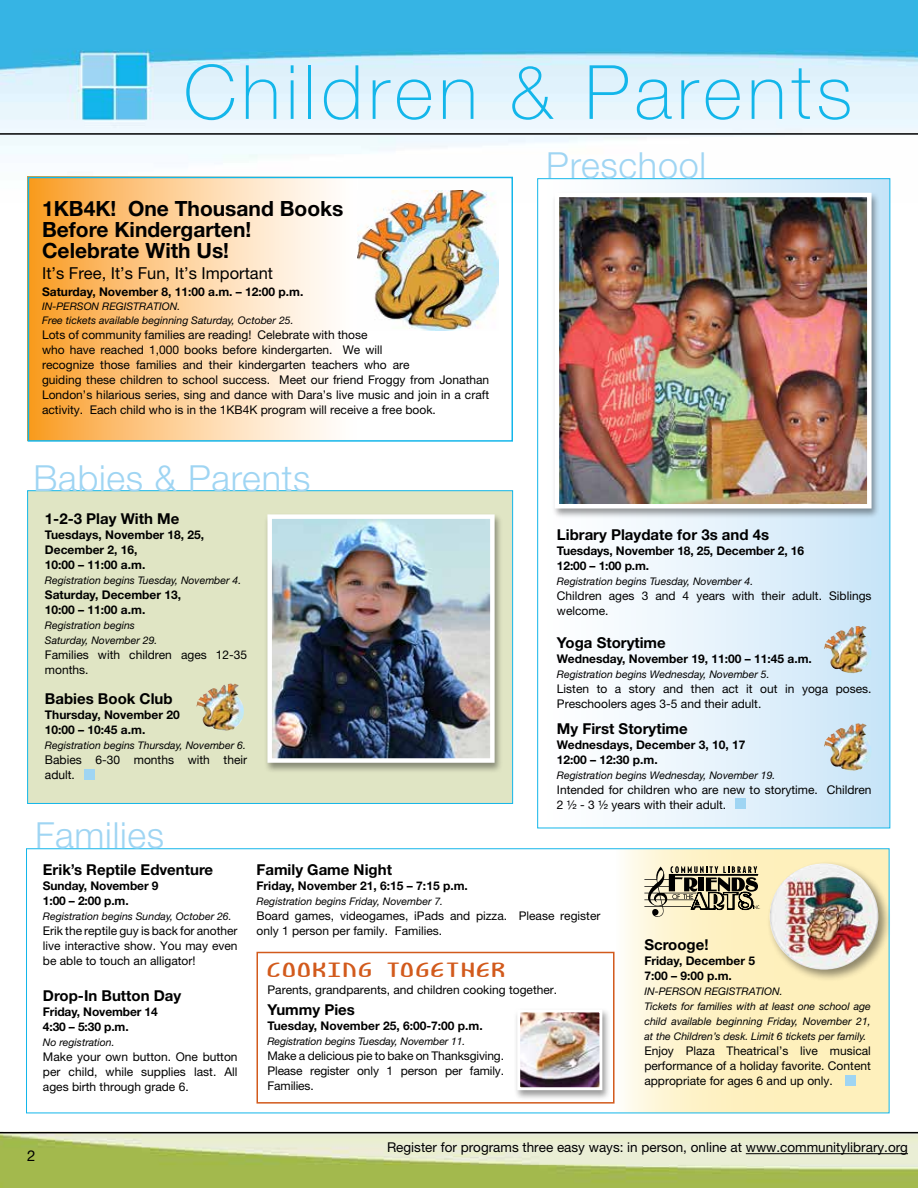
<style>
.page{position:relative;width:918px;height:1188px;background:#fff}
.page>*{position:absolute;margin:0;border:0;box-sizing:border-box;transform-origin:0 0}
.t1{font:100 75px "Helvetica Neue";letter-spacing:.07em;color:#13b6ea}
.t2{font:300 36px "Helvetica Neue";letter-spacing:.02em;color:#9fd5f3}
.t3{font:700 21px/21px "Helvetica Neue";color:#000}
.t4{font:21px "Bendable BRK";letter-spacing:.13em;color:#d25a1c}
.t5{font:16.5px "Helvetica Neue";color:#000}
.t6{font:700 15px "Helvetica Neue";color:#000}
.t7{font:15px "Helvetica Neue";color:#000}
.t8{font:13.5px "Helvetica Neue";color:#000}
.t9{font:12px/15px "Helvetica Neue";color:#000}
.t10{font:700 12px/15px "Helvetica Neue";color:#000}
.t11{font:12px/15px "Helvetica Neue";color:#000}
.t12{font:italic 10.5px/15px "Helvetica Neue";color:#000}
</style>
<div class="page">
<img style="left:0;top:1133px;width:918px;height:55px">
<img style="left:0;top:0;width:918px;height:202px">
<hr style="left:0;top:1132px;width:918px;height:1px;background:#000">
<hr style="left:0;top:133px;width:918px;height:2px;background:#000">
<hr style="left:746px;top:1153px;width:162px;height:1px;background:#000">
<div style="left:27px;top:490px;width:486px;height:314px;background:#e0e5c4;border:1px solid #13b6ea"></div>
<div style="left:85px;top:769px;width:10px;height:10px;background:#9fd5f3"></div>
<img style="left:196px;top:684px;width:48px;height:47px">
<svg style="left:625px;top:850px;width:263px;height:261px;background:#fdf2c7"></svg>
<div style="left:538px;top:179px;width:352px;height:649px;background:linear-gradient(to right,#fff,#c9e5f8)"></div>
<div style="left:736px;top:799px;width:10px;height:10px;background:#9fd5f3"></div>
<div style="left:514px;top:1008px;width:97px;height:93px;background:#000;opacity:.4"></div>
<img style="left:521px;top:1014px;width:77px;height:72px">
<div style="left:517px;top:1010px;width:85px;height:80px;border:3px solid #fff"></div>
<div style="left:264px;top:513px;width:239px;height:260px;background:#000;opacity:.4"></div>
<img style="left:272px;top:519px;width:218px;height:239px">
<div style="left:267px;top:514px;width:228px;height:249px;border:4px solid #fff"></div>
<div style="left:551px;top:191px;width:329px;height:328px;background:#000;opacity:.4"></div>
<img style="left:560px;top:198px;width:307px;height:306px">
<div style="left:555px;top:193px;width:317px;height:316px;border:4px solid #fff"></div>
<svg style="left:31px;top:180px;width:326px;height:259px;background:#fdd39e"></svg>
<img style="left:357px;top:190px;width:141px;height:141px">
<div style="left:28px;top:177px;width:485px;height:265px;border:2px solid #13b6ea"></div>
<div style="left:766px;top:860px;width:125px;height:123px;background:#000;opacity:.44"></div>
<img style="left:770px;top:863px;width:108px;height:107px">
<svg style="left:644px;top:866px;width:117px;height:51px;background:#a29b81"></svg>
<img style="left:824px;top:724px;width:48px;height:47px">
<img style="left:824px;top:626px;width:48px;height:47px">
<div style="left:846px;top:1075px;width:10px;height:10px;background:#9fd5f3"></div>
<div style="left:256px;top:952px;width:359px;height:152px;border:2px solid #d25a1c"></div>
<h1 class="t1" style="left:184px;top:49px;width:670px">Children &amp; Parents</h1>
<h3 class="t3" style="left:42px;top:198px;width:303px">1KB4K! One Thousand Books<br>Before Kindergarten!<br>Celebrate With Us!</h3>
<h3 class="t5" style="left:42px;top:263px;width:233px">It’s Free, It’s Fun, It’s Important</h3>
<p class="t10" style="left:42px;top:284px;width:263px">Saturday, November 8, 11:00 a.m. – 12:00 p.m.</p>
<p class="t12" style="left:42px;top:299px;width:253px;line-height:14.2px">IN-PERSON REGISTRATION.<br>Free tickets available beginning Saturday, October 25.</p>
<p class="t9" style="left:42px;top:327px;width:449px">Lots of community families are reading! Celebrate with those<br>who have reached 1,000 books before kindergarten. We will<br>recognize those families and their kindergarten teachers who are<br>guiding these children to school success. Meet our friend Froggy from Jonathan London’s hilarious series, sing and dance with Dara’s live music and join in a craft activity. Each child who is in the 1KB4K program will receive a free book.</p>
<h2 class="t2" style="left:34px;top:456px;width:278px">Babies &amp; Parents</h2>
<p class="t6" style="left:45px;top:510px;width:136px">1-2-3 Play With Me</p>
<p class="t10" style="left:45px;top:527px;width:161px">Tuesdays, November 18, 25,<br>December 2, 16,<br>10:00 – 11:00 a.m.</p>
<p class="t12" style="left:45px;top:573px;width:198px">Registration begins Tuesday, November 4.</p>
<p class="t10" style="left:45px;top:587px;width:138px">Saturday, December 13,<br>10:00 – 11:00 a.m.</p>
<p class="t12" style="left:45px;top:618px;width:114px">Registration begins<br>Saturday, November 29.</p>
<p class="t9" style="left:45px;top:647px;width:204px">Families with children ages 12-35 months.</p>
<p class="t6" style="left:45px;top:690px;width:129px">Babies Book Club</p>
<p class="t10" style="left:45px;top:707px;width:136px">Thursday, November 20<br>10:00 – 10:45 a.m.</p>
<p class="t12" style="left:45px;top:738px;width:203px">Registration begins Thursday, November 6.</p>
<p class="t11" style="left:45px;top:752px;width:204px">Babies 6-30 months with their adult.</p>
<h2 class="t2" style="left:35px;top:814px;width:131px">Families</h2>
<h2 class="t2" style="left:546px;top:143px;width:161px">Preschool</h2>
<p class="t6" style="left:557px;top:526px;width:214px">Library Playdate for 3s and 4s</p>
<p class="t10" style="left:557px;top:543px;width:249px">Tuesdays, November 18, 25, December 2, 16<br>12:00 – 1:00 p.m.</p>
<p class="t12" style="left:557px;top:574px;width:198px">Registration begins Tuesday, November 4.</p>
<p class="t9" style="left:557px;top:589px;width:316px">Children ages 3 and 4 years with their adult. Siblings welcome.</p>
<p class="t6" style="left:557px;top:634px;width:110px">Yoga Storytime</p>
<p class="t10" style="left:557px;top:651px;width:256px">Wednesday, November 19, 11:00 – 11:45 a.m.</p>
<p class="t12" style="left:557px;top:667px;width:214px">Registration begins Wednesday, November 5.</p>
<p class="t9" style="left:557px;top:682px;width:316px">Listen to a story and then act it out in yoga poses.<br>Preschoolers ages 3-5 and their adult.</p>
<p class="t6" style="left:557px;top:719px;width:132px">My First Storytime</p>
<p class="t10" style="left:557px;top:737px;width:190px">Wednesdays, December 3, 10, 17<br>12:00 – 12:30 p.m.</p>
<p class="t12" style="left:557px;top:768px;width:220px">Registration begins Wednesday, November 19.</p>
<p class="t9" style="left:557px;top:782px;width:316px">Intended for children who are new to storytime. Children<br>2 ½ - 3 ½ years with their adult.</p>
<p class="t6" style="left:43px;top:861px;width:172px">Erik’s Reptile Edventure</p>
<p class="t10" style="left:43px;top:878px;width:117px">Sunday, November 9<br>1:00 – 2:00 p.m.</p>
<p class="t12" style="left:43px;top:909px;width:190px">Registration begins Sunday, October 26.</p>
<p class="t9" style="left:43px;top:923px;width:196px;text-align:justify">Erik the reptile guy is back for another live interactive show. You may even be able to touch an alligator!</p>
<p class="t6" style="left:43px;top:987px;width:140px">Drop-In Button Day</p>
<p class="t10" style="left:43px;top:1004px;width:116px">Friday, November 14<br>4:30 – 5:30 p.m.</p>
<p class="t12" style="left:43px;top:1035px;width:73px">No registration.</p>
<p class="t9" style="left:43px;top:1049px;width:196px;text-align:justify">Make your own button. One button per child, while supplies last. All ages birth through grade 6.</p>
<p class="t6" style="left:256px;top:861px;width:137px">Family Game Night</p>
<p class="t10" style="left:256px;top:878px;width:213px">Friday, November 21, 6:15 – 7:15 p.m.</p>
<p class="t12" style="left:256px;top:894px;width:188px">Registration begins Friday, November 7.</p>
<p class="t9" style="left:256px;top:908px;width:345px">Board games, videogames, iPads and pizza. Please register only 1 person per family. Families.</p>
<h3 class="t4" style="left:267px;top:961px;width:239px">COOKING TOGETHER</h3>
<p class="t9" style="left:267px;top:982px;width:291px">Parents, grandparents, and children cooking together.</p>
<p class="t6" style="left:267px;top:1000px;width:89px">Yummy Pies</p>
<p class="t10" style="left:267px;top:1018px;width:217px">Tuesday, November 25, 6:00-7:00 p.m.</p>
<p class="t12" style="left:267px;top:1034px;width:200px">Registration begins Tuesday, November 11.</p>
<p class="t9" style="left:267px;top:1048px;width:238px;text-align:justify">Make a delicious pie to bake on Thanksgiving.<br>Please register only 1 person per family.<br>Families.</p>
<p class="t6" style="left:644px;top:936px;width:66px">Scrooge!</p>
<p class="t10" style="left:644px;top:953px;width:112px">Friday, December 5<br>7:00 – 9:00 p.m.</p>
<p class="t12" style="left:644px;top:984px;width:228px">IN-PERSON REGISTRATION.<br>Tickets for families with at least one school age child available beginning Friday, November 21, at the Children’s desk. Limit 6 tickets per family.</p>
<p class="t9" style="left:644px;top:1043px;width:228px;text-align:justify">Enjoy Plaza Theatrical’s live musical performance of a holiday favorite. Content appropriate for ages 6 and up only.</p>
<p class="t7" style="left:27px;top:1147px;width:10px">2</p>
<p class="t8" style="left:387px;top:1139px;width:523px">Register for programs three easy ways: in person, online at www.communitylibrary.org</p>
</div>
